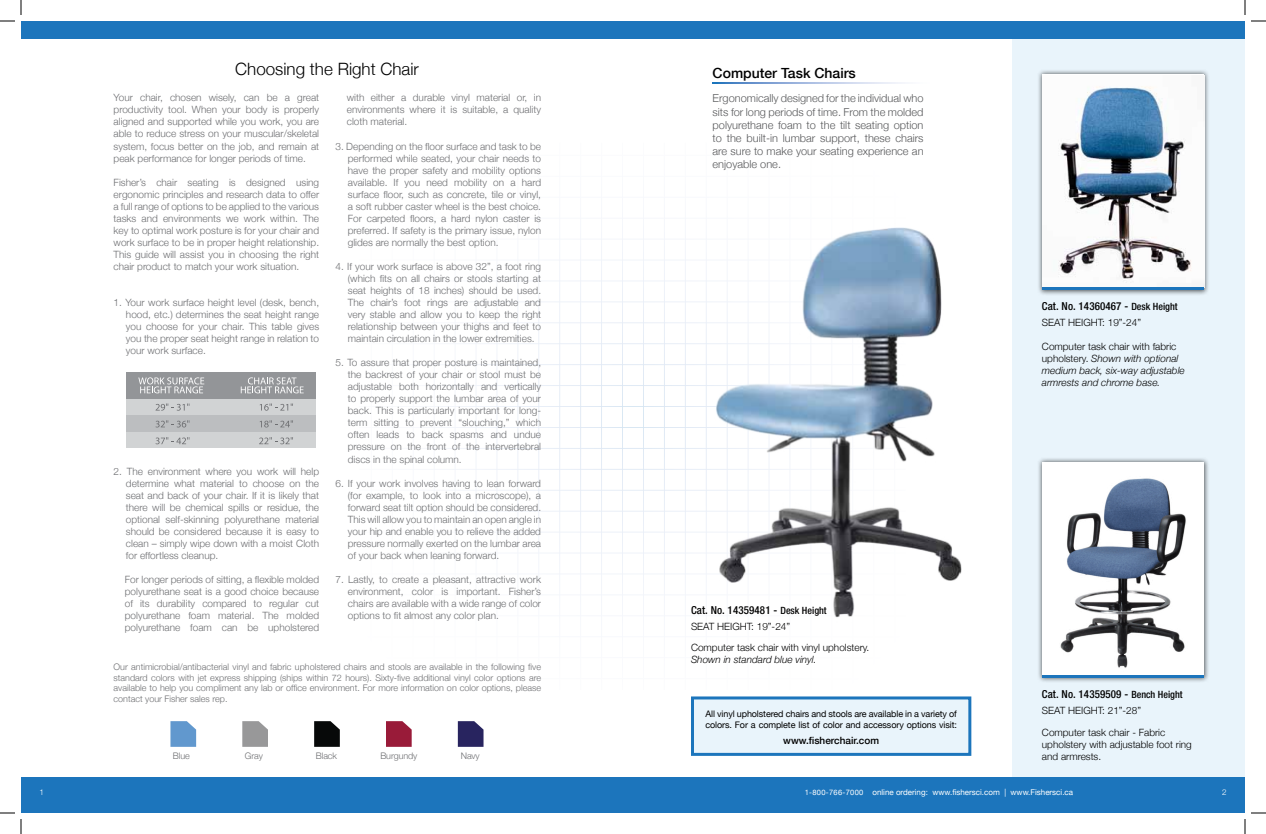
<style>
.page{position:relative;width:1266px;height:834px;background:#fff}
.page>*{position:absolute;margin:0;border:0;box-sizing:border-box;transform-origin:0 0}
.t1{font:300 17px "Helvetica Neue";color:#000}
.t2{font:500 14px "Helvetica Neue";color:#000}
.t3{font:300 11px/13.2px "Helvetica Neue";color:#58595b;text-align:justify}
.t4{font:500 condensed 11px "Helvetica Neue";letter-spacing:.01em;color:#000}
.t5{font:300 10px/12px "Helvetica Neue";color:#6d6e71;text-align:justify}
.t6{font:300 10px/21.6px "Helvetica Neue";color:#000}
.t7{font:italic 300 10px/12px "Helvetica Neue";color:#000}
.t8{font:500 10px "Helvetica Neue";color:#000}
.t9{font:300 9px/10.8px "Helvetica Neue";color:#6d6e71;text-align:justify}
.t10{font:9px/10.8px "Helvetica Neue";letter-spacing:-.01em;color:#000}
.t11{font:8px "Helvetica Neue";color:#fff}
.t12{font:300 8px "Helvetica Neue";color:#fff}
.s1{font-size:10px}
.s2{font-style:normal}
.s3{font-size:7.5px}
</style>
<div class="page">
<div style="left:1012px;top:21px;width:233px;height:773px;background:#e9f4fb"></div>
<div style="left:21px;top:777px;width:1224px;height:36px;background:#1c75bc"></div>
<svg style="left:434px;top:218px;width:249px;height:398px"></svg>
<div style="left:21px;top:21px;width:1224px;height:18px;background:#1c75bc"></div>
<img style="left:683px;top:227px;width:279px;height:391px">
<div style="left:1037px;top:457px;width:173px;height:226px;background:#000;opacity:.65"></div>
<div style="left:1042px;top:462px;width:162px;height:216px;background:#fff"></div>
<img style="left:1060px;top:478px;width:126px;height:190px">
<hr style="left:1042px;top:675px;width:162px;height:3px;background:#1c75bc">
<svg style="left:713px;top:83px;width:190px;height:1px"></svg>
<div style="left:127px;top:372px;width:189px;height:27px;background:#939598"></div>
<div style="left:127px;top:399px;width:189px;height:49px;background:#d1d3d4"></div>
<div style="left:127px;top:416px;width:189px;height:16px;background:#bcbec0"></div>
<svg style="left:138px;top:377px;width:66px;height:16px"></svg>
<svg style="left:241px;top:377px;width:63px;height:16px"></svg>
<svg style="left:156px;top:404px;width:34px;height:7px"></svg>
<svg style="left:260px;top:404px;width:33px;height:7px"></svg>
<svg style="left:156px;top:420px;width:34px;height:7px"></svg>
<svg style="left:260px;top:420px;width:33px;height:7px"></svg>
<svg style="left:156px;top:437px;width:34px;height:7px"></svg>
<svg style="left:259px;top:437px;width:34px;height:7px"></svg>
<div style="left:1037px;top:69px;width:173px;height:226px;background:#000;opacity:.65"></div>
<img style="left:1042px;top:75px;width:162px;height:212px">
<hr style="left:1042px;top:287px;width:162px;height:3px;background:#1c75bc">
<div style="left:693px;top:698px;width:277px;height:57px;background:#e9f4fb"></div>
<div style="left:691px;top:696px;width:280px;height:60px;border:3px solid #1c75bc"></div>
<svg style="left:386px;top:721px;width:26px;height:26px"></svg>
<svg style="left:314px;top:721px;width:26px;height:26px"></svg>
<svg style="left:242px;top:721px;width:26px;height:26px"></svg>
<svg style="left:170px;top:721px;width:26px;height:26px"></svg>
<svg style="left:458px;top:721px;width:26px;height:26px"></svg>
<svg style="left:0;top:0;width:22px;height:22px"></svg>
<svg style="left:0;top:812px;width:22px;height:22px"></svg>
<svg style="left:1244px;top:0;width:22px;height:22px"></svg>
<svg style="left:1244px;top:812px;width:22px;height:22px"></svg>
<p class="t1" style="left:235px;top:58px;width:185px">Choosing the Right Chair</p>
<p class="t5" style="left:114px;top:92px;width:207px">Your chair, chosen wisely, can be a great productivity tool. When your body is properly aligned and supported while you work, you are able to reduce stress on your muscular/skeletal system, focus better on the job, and remain at peak performance for longer periods of time.</p>
<p class="t5" style="left:114px;top:176px;width:207px">Fisher’s chair seating is designed using ergonomic principles and research data to offer a full range of options to be applied to the various tasks and environments we work within. The key to optimal work posture is for your chair and work surface to be in proper height relationship.<br>This guide will assist you in choosing the right chair product to match your work situation.</p>
<p class="t5" style="left:126px;top:296px;width:195px;text-indent:-12px">1. Your work surface height level (desk, bench, hood, etc.) determines the seat height range you choose for your chair. This table gives you the proper seat height range in relation to your work surface.</p>
<p class="t5" style="left:126px;top:465px;width:195px;text-indent:-12px">2. The environment where you work will help determine what material to choose on the seat and back of your chair. If it is likely that there will be chemical spills or residue, the optional self-skinning polyurethane material should be considered because it is easy to clean – simply wipe down with a moist Cloth for effortless cleanup.</p>
<p class="t5" style="left:125px;top:573px;width:196px">For longer periods of sitting, a flexible molded polyurethane seat is a good choice because of its durability compared to regular cut polyurethane foam material. The molded polyurethane foam can be upholstered</p>
<p class="t5" style="left:347px;top:92px;width:196px">with either a durable vinyl material or, in environments where it is suitable, a quality cloth material.</p>
<p class="t5" style="left:348px;top:140px;width:195px;text-indent:-12px">3. Depending on the floor surface and task to be performed while seated, your chair needs to have the proper safety and mobility options available. If you need mobility on a hard surface floor, such as concrete, tile or vinyl, a soft rubber caster wheel is the best choice.<br>For carpeted floors, a hard nylon caster is preferred. If safety is the primary issue, nylon glides are normally the best option.</p>
<p class="t5" style="left:348px;top:260px;width:195px;text-indent:-12px">4. If your work surface is above 32”, a foot ring (which fits on all chairs or stools starting at seat heights of 18 inches) should be used.<br>The chair’s foot rings are adjustable and very stable and allow you to keep the right relationship between your thighs and feet to maintain circulation in the lower extremities.</p>
<p class="t5" style="left:348px;top:356px;width:195px;text-indent:-12px">5. To assure that proper posture is maintained, the backrest of your chair or stool must be adjustable both horizontally and vertically to properly support the lumbar area of your back. This is particularly important for long&shy;term sitting to prevent “slouching,” which often leads to back spasms and undue pressure on the front of the intervertebral discs in the spinal column.</p>
<p class="t5" style="left:348px;top:477px;width:195px;text-indent:-12px">6. If your work involves having to lean forward (for example, to look into a microscope), a forward seat tilt option should be considered.<br>This will allow you to maintain an open angle in your hip and enable you to relieve the added pressure normally exerted on the lumbar area of your back when leaning forward.</p>
<p class="t5" style="left:348px;top:573px;width:195px;text-indent:-12px">7. Lastly, to create a pleasant, attractive work environment, color is important. Fisher’s chairs are available with a wide range of color options to fit almost any color plan.</p>
<p class="t9" style="left:114px;top:661px;width:429px">Our antimicrobial/antibacterial vinyl and fabric upholstered chairs and stools are available in the following five standard colors with jet express shipping (ships within 72 hours). Sixty-five additional vinyl color options are available to help you compliment any lab or office environment. For more information on color options, please contact your Fisher sales rep.</p>
<p class="t9" style="left:173px;top:750px;width:18px">Blue</p>
<p class="t9" style="left:245px;top:750px;width:20px">Gray</p>
<p class="t9" style="left:316px;top:750px;width:23px">Black</p>
<p class="t9" style="left:380px;top:750px;width:39px">Burgundy</p>
<p class="t9" style="left:461px;top:750px;width:21px">Navy</p>
<p class="t2" style="left:713px;top:65px;width:145px">Computer Task Chairs</p>
<p class="t3" style="left:713px;top:92px;width:212px">Ergonomically designed for the individual who sits for long periods of time. From the molded polyurethane foam to the tilt seating option to the built-in lumbar support, these chairs are sure to make your seating experience an enjoyable one.</p>
<p class="t4" style="left:1042px;top:300px;width:137px">Cat. No. 14360467 - <span class="s1">Desk Height</span></p>
<p class="t6" style="left:1042px;top:312px;width:101px">SEAT HEIGHT: 19”-24”</p>
<p class="t7" style="left:1042px;top:341px;width:144px"><span class="s2">Computer task chair with fabric upholstery.</span> Shown with optional medium back, six-way adjustable armrests and chrome base.</p>
<p class="t4" style="left:691px;top:603px;width:137px">Cat. No. 14359481 - <span class="s1">Desk Height</span></p>
<p class="t6" style="left:691px;top:615px;width:180px">SEAT HEIGHT: 19”-24”<br>Computer task chair with vinyl upholstery.</p>
<p class="t7" style="left:691px;top:654px;width:127px">Shown in standard blue vinyl.</p>
<p class="t10" style="left:705px;top:708px;width:253px">All vinyl upholstered chairs and stools are available in a variety of colors. For a complete list of color and accessory options visit:</p>
<p class="t8" style="left:783px;top:734px;width:97px">www.fisherchair.com</p>
<p class="t4" style="left:1042px;top:688px;width:142px">Cat. No. 14359509 - <span class="s1">Bench Height</span></p>
<p class="t6" style="left:1042px;top:700px;width:125px">SEAT HEIGHT: 21”-28”<br>Computer task chair - Fabric</p>
<p class="t6" style="left:1042px;top:738px;width:151px;line-height:12px">upholstery with adjustable foot ring and armrests.</p>
<p class="t11" style="left:805px;top:787px;width:270px"><span class="s3">1-800-766-7000</span> online ordering: www.fishersci.com | www.Fishersci.ca</p>
<p class="t12" style="left:39px;top:787px;width:6px">1</p>
<p class="t12" style="left:1222px;top:787px;width:6px">2</p>
</div>
